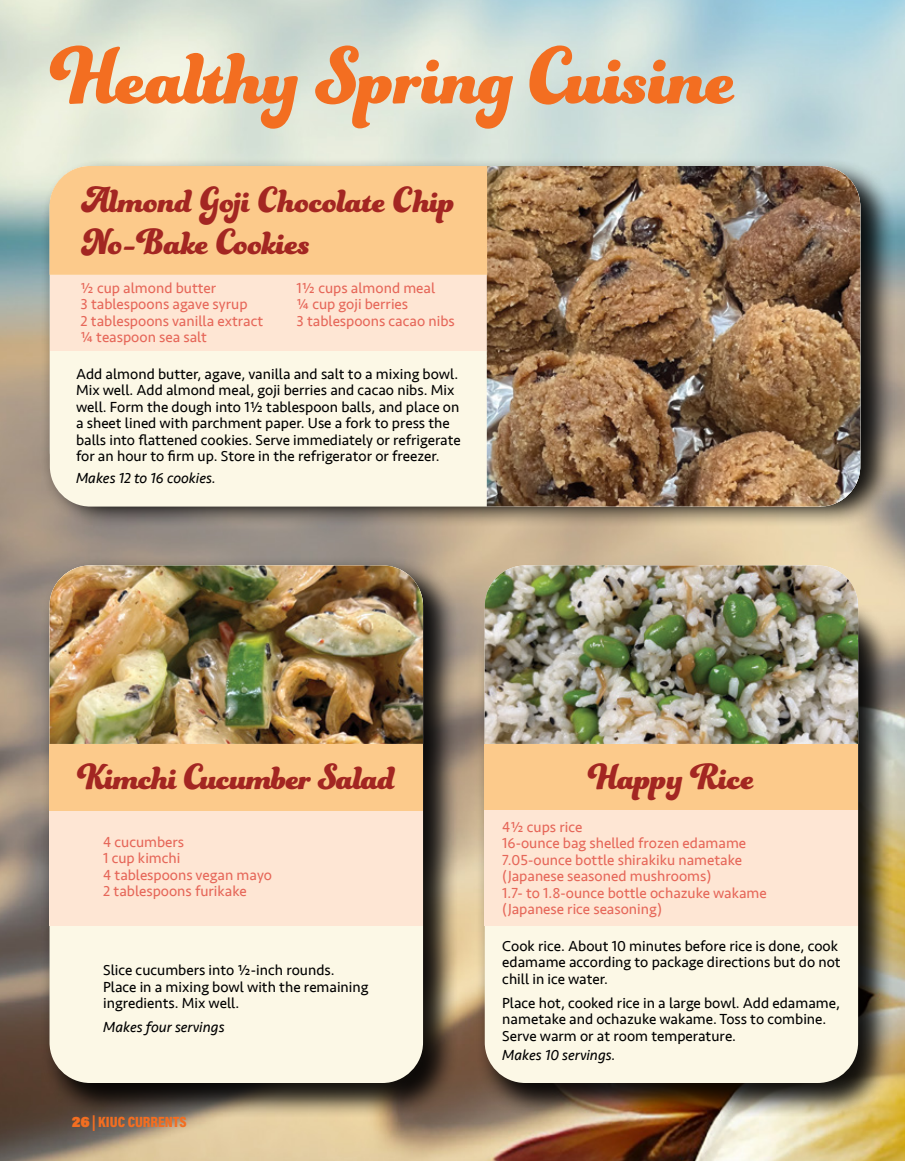
<style>
.page{position:relative;width:905px;height:1161px;background:#fff}
.page>*{position:absolute;margin:0;border:0;box-sizing:border-box;transform-origin:0 0}
.t1{font:700 87px "Funkydori";color:#f36e21}
.t2{font:700 39px/42px "Funkydori";color:#a32622}
.t3{font:15px/16.5px "Seravek";color:#000}
.t4{font:15px/16.5px "Seravek";color:#e66759}
.t5{font:italic 15px "Seravek";color:#000}
.t6{font:15px "Acumin Variable Concept";color:#f36e21}
</style>
<div class="page">
<img style="left:0;top:0;width:904px;height:1161px">
<div style="left:41px;top:158px;width:854px;height:369px;background:#000;opacity:.9"></div>
<div style="left:50px;top:166px;width:810px;height:341px;background:#fcf8e6;border-radius:40px"></div>
<div style="left:50px;top:275px;width:444px;height:76px;background:#fee6d4"></div>
<img style="left:487px;top:166px;width:373px;height:341px">
<div style="left:49px;top:166px;width:438px;height:109px;background:#fcca8b"></div>
<div style="left:476px;top:596px;width:417px;height:523px;background:#000;opacity:.9"></div>
<div style="left:484px;top:604px;width:374px;height:479px;background:#fcf8e6;border-radius:40px"></div>
<div style="left:484px;top:744px;width:374px;height:66px;background:#fcca8b"></div>
<img style="left:484px;top:566px;width:374px;height:178px">
<div style="left:484px;top:810px;width:374px;height:116px;background:#fee6d4"></div>
<div style="left:41px;top:557px;width:418px;height:562px;background:#000;opacity:.9"></div>
<div style="left:49px;top:566px;width:374px;height:517px;background:#fcf8e6;border-radius:40px"></div>
<img style="left:49px;top:566px;width:374px;height:178px">
<div style="left:49px;top:810px;width:374px;height:116px;background:#fee6d4"></div>
<div style="left:49px;top:744px;width:374px;height:66px;background:#fcca8b"></div>
<h1 class="t1" style="left:50px;top:22px;width:689px">Healthy Spring Cuisine</h1>
<h2 class="t2" style="left:81px;top:177px;width:375px">Almond Goji Chocolate Chip<br>No-Bake Cookies</h2>
<p class="t4" style="left:81px;top:280px;width:184px">½ cup almond butter<br>3 tablespoons agave syrup<br>2 tablespoons vanilla extract ¼ teaspoon sea salt</p>
<p class="t4" style="left:296px;top:280px;width:160px">1½ cups almond meal<br>¼ cup goji berries<br>3 tablespoons cacao nibs</p>
<p class="t3" style="left:76px;top:365px;width:386px">Add almond butter, agave, vanilla and salt to a mixing bowl.<br>Mix well. Add almond meal, goji berries and cacao nibs. Mix well. Form the dough into 1½ tablespoon balls, and place on a sheet lined with parchment paper. Use a fork to press the balls into flattened cookies. Serve immediately or refrigerate for an hour to firm up. Store in the refrigerator or freezer.</p>
<p class="t5" style="left:76px;top:466px;width:141px">Makes 12 to 16 cookies.</p>
<h2 class="t2" style="left:77px;top:755px;width:320px">Kimchi Cucumber Salad</h2>
<p class="t4" style="left:103px;top:834px;width:170px">4 cucumbers<br>1 cup kimchi<br>4 tablespoons vegan mayo<br>2 tablespoons furikake</p>
<p class="t3" style="left:103px;top:962px;width:267px">Slice cucumbers into ½-inch rounds.<br>Place in a mixing bowl with the remaining ingredients. Mix well.</p>
<p class="t5" style="left:103px;top:1015px;width:123px">Makes four servings</p>
<p class="t6" style="left:72px;top:1111px;width:116px">26| KIUC CURRENTS</p>
<h2 class="t2" style="left:588px;top:755px;width:169px">Happy Rice</h2>
<p class="t4" style="left:502px;top:818px;width:266px">4½ cups rice<br>16-ounce bag shelled frozen edamame<br>7.05-ounce bottle shirakiku nametake (Japanese seasoned mushrooms)<br>1.7- to 1.8-ounce bottle ochazuke wakame (Japanese rice seasoning)</p>
<p class="t3" style="left:502px;top:938px;width:340px">Cook rice. About 10 minutes before rice is done, cook edamame according to package directions but do not chill in ice water.</p>
<p class="t3" style="left:502px;top:995px;width:339px">Place hot, cooked rice in a large bowl. Add edamame, nametake and ochazuke wakame. Toss to combine.<br>Serve warm or at room temperature.</p>
<p class="t5" style="left:502px;top:1043px;width:115px">Makes 10 servings.</p>
</div>
